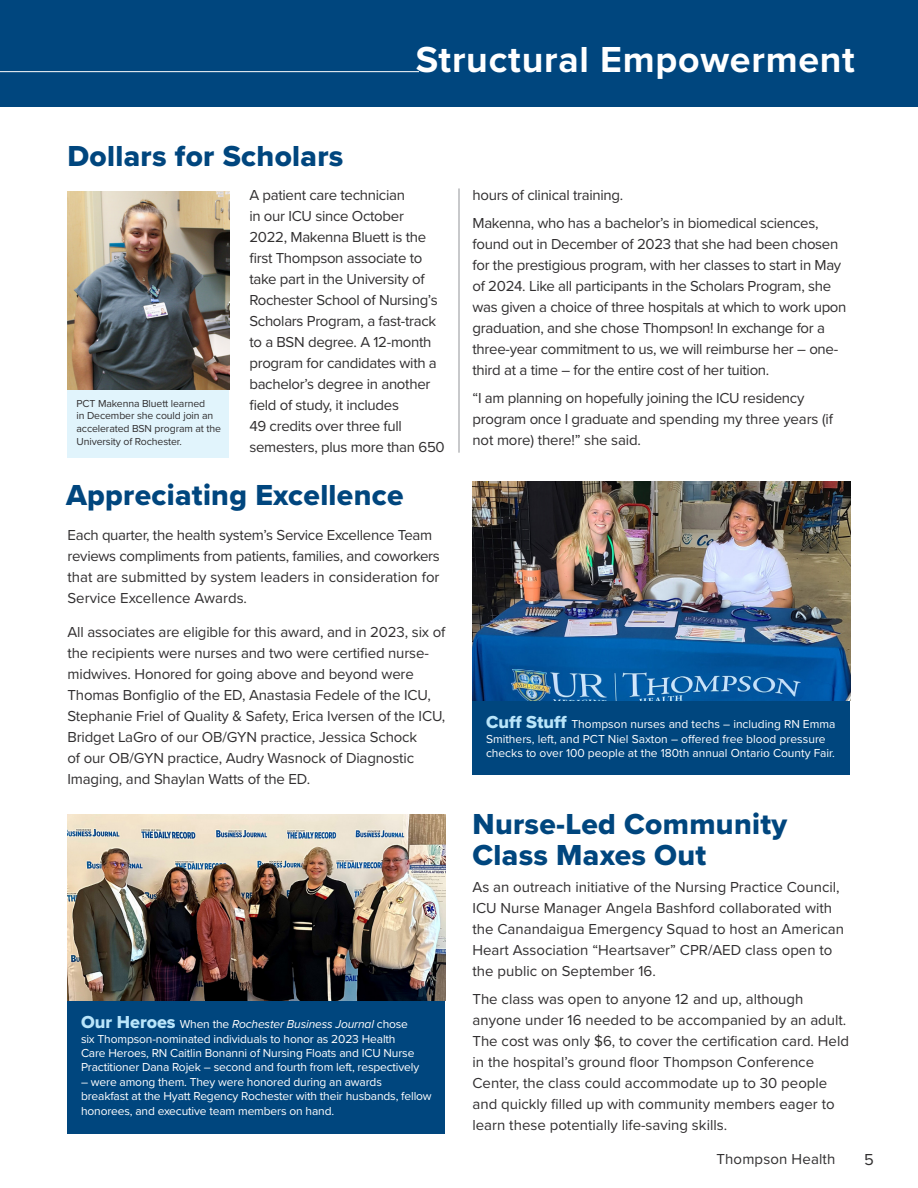
<style>
.page{position:relative;width:918px;height:1188px;background:#fff}
.page>*{position:absolute;margin:0;border:0;box-sizing:border-box;transform-origin:0 0}
.t1{font:700 37.5px "Proxima Nova";letter-spacing:.02em;color:#fff}
.t2{font:30px/31.5px "Proxima Nova Extrabld";letter-spacing:.01em;color:#00467e}
.Deck_CHM{font:16.5px "Proxima Nova";color:#312f30}
.Deck_CHM-2{font:15px/21px "Proxima Nova";letter-spacing:-.01em;color:#312f30}
.Deck_CHM-3{font:15px "Proxima Nova";letter-spacing:.01em;color:#312f30}
.t3{font:12px/14.4px "Proxima Nova";letter-spacing:-.01em;color:#fff}
.t4{font:10.5px/12.6px "Proxima Nova";letter-spacing:-.01em;color:#312f30}
.s1{font-family:"Proxima Nova Extrabld";font-size:18px;color:#b9e5fa}
.s2{font-style:italic}
</style>
<div class="page">
<div style="left:68px;top:382px;width:161px;height:76px;background:#e1f4fc"></div>
<div style="left:472px;top:701px;width:378px;height:73px;background:#00467e"></div>
<div style="left:68px;top:1000px;width:378px;height:134px;background:#00467e"></div>
<div style="left:0;top:0;width:918px;height:107px;background:#00467e"></div>
<hr style="left:459px;top:188px;width:1px;height:265px;background:#939598">
<img style="left:472px;top:481px;width:378px;height:220px">
<img style="left:68px;top:814px;width:378px;height:186px">
<hr style="left:0;top:71px;width:419px;height:1px;background:#fff">
<img style="left:68px;top:192px;width:161px;height:198px">
<p class="t2" style="left:68px;top:140px;width:277px">Dollars for Scholars</p>
<h1 class="t1" style="left:416px;top:32px;width:441px">Structural Empowerment</h1>
<p class="t4" style="left:76px;top:397px;width:146px">PCT Makenna Bluett learned<br>in December she could join an accelerated BSN program at the<br>University of Rochester.</p>
<p class="Deck_CHM-2" style="left:249px;top:184px;width:197px">A patient care technician<br>in our ICU since October<br>2022, Makenna Bluett is the first Thompson associate to take part in the University of<br>Rochester School of Nursing’s<br>Scholars Program, a fast-track to a BSN degree. A 12-month program for candidates with a bachelor’s degree in another field of study, it includes<br>49 credits over three full semesters, plus more than 650</p>
<p class="Deck_CHM-2" style="left:472px;top:184px;width:152px">hours of clinical training.</p>
<p class="Deck_CHM-2" style="left:472px;top:212px;width:376px">Makenna, who has a bachelor’s in biomedical sciences, found out in December of 2023 that she had been chosen for the prestigious program, with her classes to start in May of 2024. Like all participants in the Scholars Program, she was given a choice of three hospitals at which to work upon graduation, and she chose Thompson! In exchange for a three-year commitment to us, we will reimburse her – one&shy;third at a time – for the entire cost of her tuition.</p>
<p class="Deck_CHM-2" style="left:472px;top:387px;width:362px">“I am planning on hopefully joining the ICU residency program once I graduate and spending my three years (if not more) there!” she said.</p>
<p class="t2" style="left:66px;top:479px;width:339px">Appreciating Excellence</p>
<p class="Deck_CHM-2" style="left:68px;top:524px;width:374px">Each quarter, the health system’s Service Excellence Team reviews compliments from patients, families, and coworkers that are submitted by system leaders in consideration for Service Excellence Awards.</p>
<p class="Deck_CHM-2" style="left:68px;top:621px;width:379px">All associates are eligible for this award, and in 2023, six of the recipients were nurses and two were certified nurse&shy;midwives. Honored for going above and beyond were Thomas Bonfiglio of the ED, Anastasia Fedele of the ICU, Stephanie Friel of Quality &amp; Safety, Erica Iversen of the ICU, Bridget LaGro of our OB/GYN practice, Jessica Schock<br>of our OB/GYN practice, Audry Wasnock of Diagnostic Imaging, and Shaylan Watts of the ED.</p>
<p class="t3" style="left:81px;top:1016px;width:340px"><span class="s1">Our Heroes</span> When the <span class="s2">Rochester Business Journal</span> chose six Thompson-nominated individuals to honor as 2023 Health Care Heroes, RN Caitlin Bonanni of Nursing Floats and ICU Nurse Practitioner Dana Rojek – second and fourth from left, respectively</p>
<p class="t3" style="left:81px;top:1074px;width:352px">– were among them. They were honored during an awards breakfast at the Hyatt Regency Rochester with their husbands, fellow honorees, and executive team members on hand.</p>
<p class="t3" style="left:486px;top:717px;width:351px"><span class="s1">Cuff Stuff</span> Thompson nurses and techs – including RN Emma<br>Smithers, left, and PCT Niel Saxton – offered free blood pressure checks to over 100 people at the 180th annual Ontario County Fair.</p>
<p class="t2" style="left:472px;top:808px;width:316px">Nurse-Led Community<br>Class Maxes Out</p>
<p class="Deck_CHM-2" style="left:472px;top:876px;width:373px">As an outreach initiative of the Nursing Practice Council, ICU Nurse Manager Angela Bashford collaborated with the Canandaigua Emergency Squad to host an American Heart Association “Heartsaver” CPR/AED class open to the public on September 16.</p>
<p class="Deck_CHM-2" style="left:472px;top:988px;width:378px">The class was open to anyone 12 and up, although anyone under 16 needed to be accompanied by an adult.<br>The cost was only $6, to cover the certification card. Held in the hospital’s ground floor Thompson Conference Center, the class could accommodate up to 30 people and quickly filled up with community members eager to learn these potentially life-saving skills.</p>
<p class="Deck_CHM-3" style="left:716px;top:1148px;width:121px">Thompson Health</p>
<p class="Deck_CHM" style="left:864px;top:1147px;width:11px">5</p>
</div>
